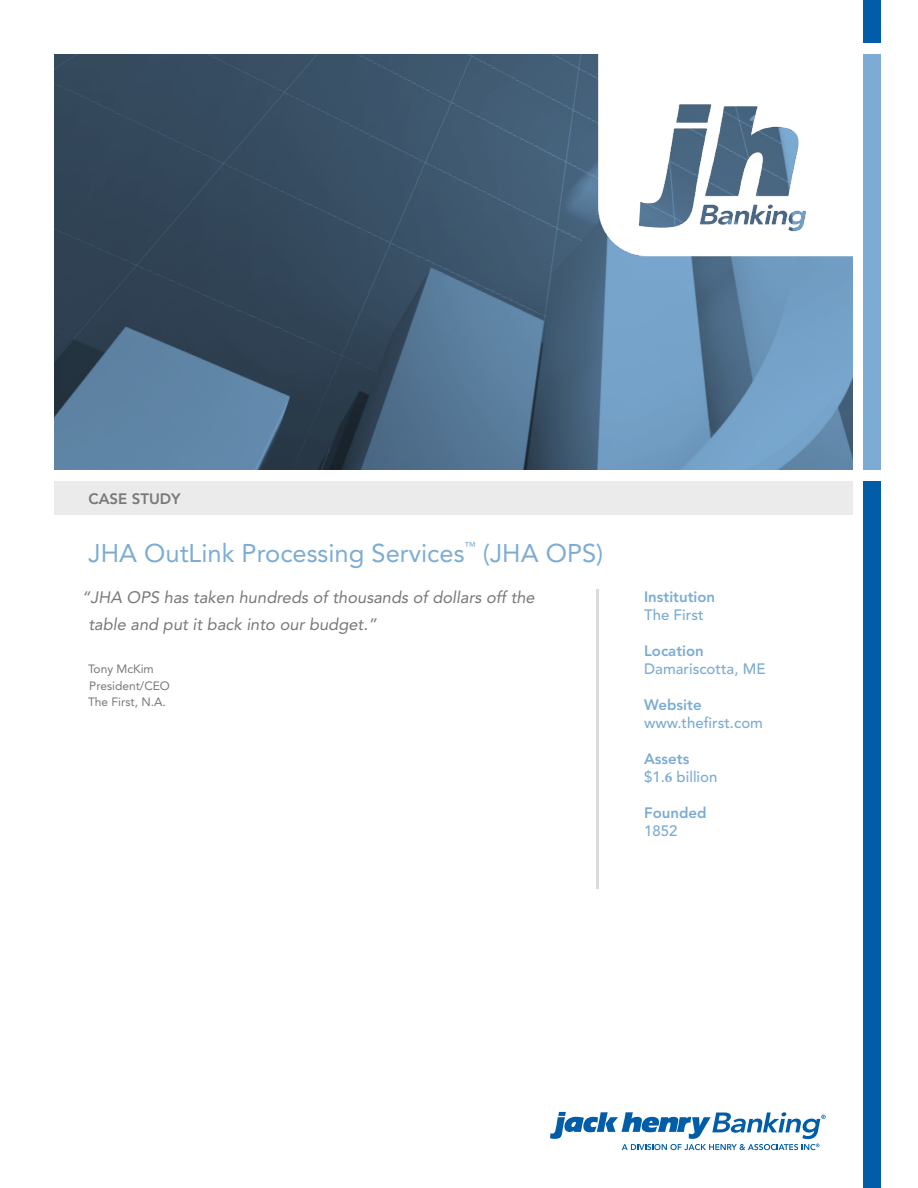
<style>
.page{position:relative;width:918px;height:1188px;background:#fff}
.page>*{position:absolute;margin:0;border:0;box-sizing:border-box;transform-origin:0 0}
.COVER_TITLE{font:25.5px "Avenir LT Std";color:#7cacd4}
.COVER_QUOTE{font:italic 16.5px/27px "Avenir LT Std";color:#787779}
.Cover_Info_-_Body{font:500 15px/18px "Avenir LT Std";color:#7cacd4}
.Cover_Info_-_Body-2{font:800 15px/18px "Avenir LT Std";color:#7cacd4}
.CASE_STUDY__-_COVER{font:800 15px "Avenir LT Std";color:#787779}
.COVER_QUOTE_-_IDENTI{font:12px "Avenir LT Std";color:#787779}
.COVER_TITLE-2{font:11.4px "Avenir LT Std";color:#7cacd4}
.s1{font-weight:500}
.s2{font-weight:800}
.s3{font-family:"Minion Pro";font-weight:700}
</style>
<div class="page">
<div style="left:864px;top:0;width:17px;height:43px;background:#015da7"></div>
<div style="left:864px;top:54px;width:17px;height:415px;background:#7cacd4"></div>
<div style="left:864px;top:482px;width:17px;height:706px;background:#015da7"></div>
<div style="left:54px;top:482px;width:798px;height:33px;background:#ebebeb"></div>
<hr style="left:597px;top:589px;width:2px;height:300px;background:#dcdadb">
<svg style="left:550px;top:1112px;width:276px;height:38px"></svg>
<svg style="left:54px;top:54px;width:798px;height:415px;background:#47647d"></svg>
<img style="left:598px;top:54px;width:255px;height:203px">
<p class="CASE_STUDY__-_COVER" style="left:88px;top:490px;width:94px">CASE STUDY</p>
<p class="COVER_TITLE" style="left:88px;top:539px;width:378px">JHA OutLink Processing Services</p>
<p class="COVER_TITLE-2" style="left:465px;top:539px;width:13px">™</p>
<p class="COVER_TITLE" style="left:483px;top:539px;width:122px">(JHA OPS)</p>
<p class="COVER_QUOTE" style="left:88px;top:584px;width:448px;text-indent:-6px">“JHA OPS has taken hundreds of thousands of dollars off the table and put it back into our budget.”</p>
<p class="COVER_QUOTE_-_IDENTI" style="left:88px;top:662px;width:67px">Tony McKim</p>
<p class="COVER_QUOTE_-_IDENTI" style="left:89px;top:679px;width:82px">President/CEO</p>
<p class="COVER_QUOTE_-_IDENTI" style="left:88px;top:695px;width:79px">The First, N.A.</p>
<p class="Cover_Info_-_Body-2" style="left:644px;top:588px;width:73px">Institution<br><span class="s1">The First</span></p>
<p class="Cover_Info_-_Body" style="left:644px;top:642px;width:123px"><span class="s2">Location<br></span>Damariscotta, ME</p>
<p class="Cover_Info_-_Body" style="left:644px;top:696px;width:120px"><span class="s2">Website </span>www.thefirst.com</p>
<p class="Cover_Info_-_Body" style="left:644px;top:750px;width:75px"><span class="s2">Assets </span>$1.<span class="s3">6</span> billion</p>
<p class="Cover_Info_-_Body-2" style="left:644px;top:804px;width:64px">Founded<br><span class="s1">1852</span></p>
</div>
